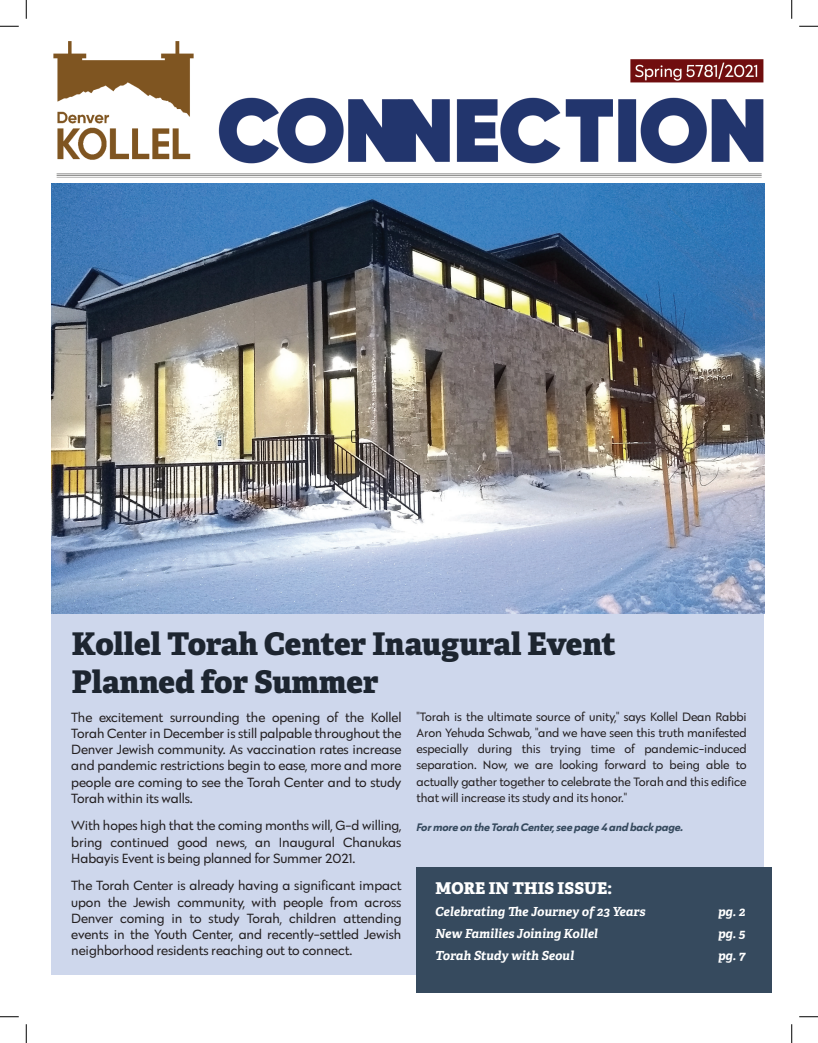
<style>
.page{position:relative;width:818px;height:1043px;background:#fff}
.page>*{position:absolute;margin:0;border:0;box-sizing:border-box;transform-origin:0 0}
.t1{font:800 31.25px/37.5px "Adelle";color:#1d2530}
.t2{font:800 16.25px "Adelle";letter-spacing:.01em;color:#fff}
.t3{font:13.75px/16.2px "Galatea";letter-spacing:-.01em;color:#231f20;text-align:justify}
.t4{font:12.5px/16.2px "Galatea";letter-spacing:-.01em;color:#231f20;text-align:justify}
.t5{font:italic 700 12.5px "Adelle";color:#fff}
.t6{font:italic 700 11.25px "Galatea";letter-spacing:-.01em;color:#364a5e}
</style>
<div class="page">
<img style="left:51px;top:41px;width:714px;height:143px">
<div style="left:52px;top:613px;width:712px;height:361px;background:#ced7ec"></div>
<div style="left:416px;top:867px;width:355px;height:125px;background:#364a5e"></div>
<img style="left:52px;top:184px;width:712px;height:429px">
<svg style="left:0;top:25px;width:19px;height:2px"></svg>
<svg style="left:799px;top:25px;width:19px;height:2px"></svg>
<svg style="left:0;top:1016px;width:19px;height:1px"></svg>
<svg style="left:799px;top:1016px;width:19px;height:1px"></svg>
<svg style="left:25px;top:0;width:2px;height:19px"></svg>
<svg style="left:25px;top:1024px;width:2px;height:18px"></svg>
<svg style="left:791px;top:0;width:1px;height:19px"></svg>
<svg style="left:791px;top:1024px;width:1px;height:18px"></svg>
<h1 class="t1" style="left:72px;top:625px;width:545px">Kollel Torah Center Inaugural Event<br>Planned for Summer</h1>
<p class="t3" style="left:71px;top:708px;width:332px">The excitement surrounding the opening of the Kollel Torah Center in December is still palpable throughout the Denver Jewish community. As vaccination rates increase and pandemic restrictions begin to ease, more and more people are coming to see the Torah Center and to study Torah within its walls.</p>
<p class="t3" style="left:71px;top:817px;width:332px">With hopes high that the coming months will, G-d willing, bring continued good news, an Inaugural Chanukas Habayis Event is being planned for Summer 2021.</p>
<p class="t3" style="left:71px;top:877px;width:332px">The Torah Center is already having a significant impact upon the Jewish community, with people from across Denver coming in to study Torah, children attending events in the Youth Center, and recently-settled Jewish neighborhood residents reaching out to connect.</p>
<p class="t4" style="left:416px;top:708px;width:332px">"Torah is the ultimate source of unity," says Kollel Dean Rabbi Aron Yehuda Schwab, "and we have seen this truth manifested especially during this trying time of pandemic-induced separation. Now, we are looking forward to being able to actually gather together to celebrate the Torah and this edifice that will increase its study and its honor."</p>
<p class="t6" style="left:416px;top:819px;width:268px">For more on the Torah Center, see page 4 and back page.</p>
<p class="t2" style="left:435px;top:877px;width:178px">MORE IN THIS ISSUE:</p>
<p class="t5" style="left:435px;top:903px;width:211px">Celebrating The Journey of 23 Years</p>
<p class="t5" style="left:718px;top:903px;width:29px">pg. 2</p>
<p class="t5" style="left:435px;top:925px;width:164px">New Families Joining Kollel</p>
<p class="t5" style="left:718px;top:925px;width:29px">pg. 5</p>
<p class="t5" style="left:435px;top:947px;width:140px">Torah Study with Seoul</p>
<p class="t5" style="left:718px;top:947px;width:29px">pg. 7</p>
</div>
